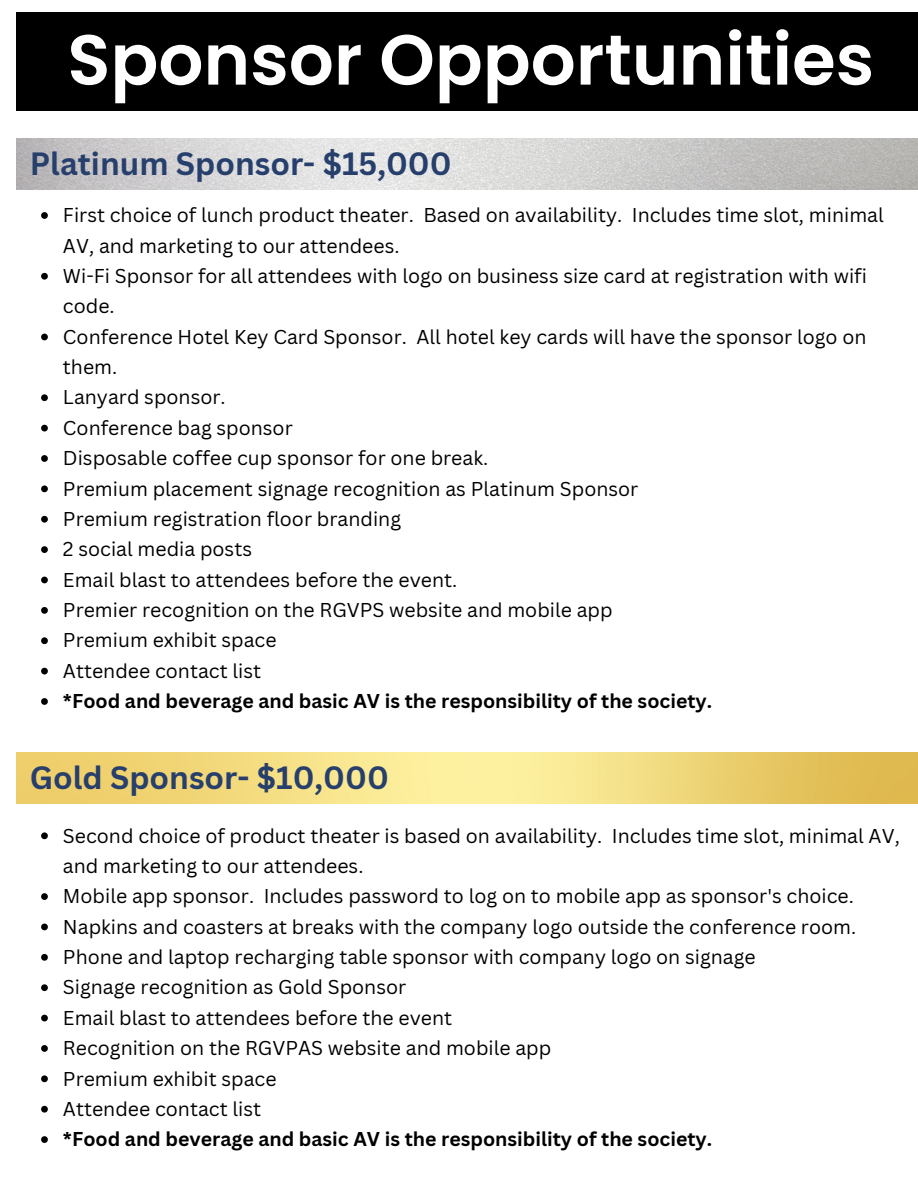
<style>
.page{position:relative;width:918px;height:1188px;background:#fff}
.page>*{position:absolute;margin:0;border:0;box-sizing:border-box;transform-origin:0 0}
.t1{font:600 70.65px "Poppins";color:#fff}
.t2{font:700 31.35px "Canva Sans";color:#273f6c}
.t3{font:19.5px/30.3px "Canva Sans";color:#000}
.t4{font:700 19.5px "Canva Sans";color:#000}
</style>
<div class="page">
<div style="left:17px;top:12px;width:901px;height:99px;background:#000"></div>
<img style="left:17px;top:139px;width:901px;height:50px">
<svg style="left:41px;top:212px;width:7px;height:7px"></svg>
<svg style="left:41px;top:273px;width:7px;height:7px"></svg>
<svg style="left:41px;top:334px;width:7px;height:6px"></svg>
<svg style="left:41px;top:394px;width:7px;height:7px"></svg>
<svg style="left:41px;top:425px;width:7px;height:6px"></svg>
<svg style="left:41px;top:455px;width:7px;height:7px"></svg>
<svg style="left:41px;top:485px;width:7px;height:7px"></svg>
<svg style="left:41px;top:516px;width:7px;height:7px"></svg>
<svg style="left:41px;top:546px;width:7px;height:7px"></svg>
<svg style="left:41px;top:577px;width:7px;height:6px"></svg>
<svg style="left:41px;top:607px;width:7px;height:7px"></svg>
<svg style="left:41px;top:637px;width:7px;height:7px"></svg>
<svg style="left:41px;top:668px;width:7px;height:6px"></svg>
<svg style="left:41px;top:698px;width:7px;height:7px"></svg>
<img style="left:17px;top:753px;width:901px;height:50px">
<svg style="left:41px;top:832px;width:7px;height:7px"></svg>
<svg style="left:41px;top:893px;width:7px;height:7px"></svg>
<svg style="left:41px;top:924px;width:7px;height:6px"></svg>
<svg style="left:41px;top:954px;width:7px;height:7px"></svg>
<svg style="left:41px;top:984px;width:7px;height:7px"></svg>
<svg style="left:41px;top:1015px;width:7px;height:6px"></svg>
<svg style="left:41px;top:1045px;width:7px;height:7px"></svg>
<svg style="left:41px;top:1075px;width:7px;height:7px"></svg>
<svg style="left:41px;top:1106px;width:7px;height:7px"></svg>
<svg style="left:41px;top:1136px;width:7px;height:7px"></svg>
<p class="t1" style="left:67px;top:10px;width:808px">Sponsor Opportunities</p>
<p class="t2" style="left:30px;top:141px;width:423px">Platinum Sponsor- $15,000</p>
<p class="t3" style="left:63px;top:200px;width:822px">First choice of lunch product theater. Based on availability. Includes time slot, minimal<br>AV, and marketing to our attendees.</p>
<p class="t3" style="left:63px;top:260px;width:805px">Wi-Fi Sponsor for all attendees with logo on business size card at registration with wifi code.</p>
<p class="t3" style="left:63px;top:321px;width:805px">Conference Hotel Key Card Sponsor. All hotel key cards will have the sponsor logo on them.</p>
<p class="t3" style="left:63px;top:382px;width:164px">Lanyard sponsor.</p>
<p class="t3" style="left:63px;top:412px;width:231px">Conference bag sponsor</p>
<p class="t3" style="left:63px;top:443px;width:427px">Disposable coffee cup sponsor for one break.</p>
<p class="t3" style="left:63px;top:473px;width:577px">Premium placement signage recognition as Platinum Sponsor</p>
<p class="t3" style="left:63px;top:503px;width:340px">Premium registration floor branding</p>
<p class="t3" style="left:63px;top:534px;width:191px">2 social media posts</p>
<p class="t3" style="left:63px;top:564px;width:396px">Email blast to attendees before the event.</p>
<p class="t3" style="left:63px;top:594px;width:551px">Premier recognition on the RGVPS website and mobile app</p>
<p class="t3" style="left:63px;top:625px;width:215px">Premium exhibit space</p>
<p class="t3" style="left:63px;top:655px;width:200px">Attendee contact list</p>
<p class="t4" style="left:63px;top:687px;width:651px">*Food and beverage and basic AV is the responsibility of the society.</p>
<p class="t2" style="left:30px;top:755px;width:361px">Gold Sponsor- $10,000</p>
<p class="t3" style="left:63px;top:820px;width:838px">Second choice of product theater is based on availability. Includes time slot, minimal AV, and marketing to our attendees.</p>
<p class="t3" style="left:63px;top:881px;width:792px">Mobile app sponsor. Includes password to log on to mobile app as sponsor's choice.</p>
<p class="t3" style="left:63px;top:911px;width:795px">Napkins and coasters at breaks with the company logo outside the conference room.</p>
<p class="t3" style="left:63px;top:941px;width:694px">Phone and laptop recharging table sponsor with company logo on signage</p>
<p class="t3" style="left:63px;top:972px;width:345px">Signage recognition as Gold Sponsor</p>
<p class="t3" style="left:63px;top:1002px;width:391px">Email blast to attendees before the event</p>
<p class="t3" style="left:63px;top:1032px;width:490px">Recognition on the RGVPAS website and mobile app</p>
<p class="t3" style="left:63px;top:1063px;width:215px">Premium exhibit space</p>
<p class="t3" style="left:63px;top:1093px;width:200px">Attendee contact list</p>
<p class="t4" style="left:63px;top:1126px;width:651px">*Food and beverage and basic AV is the responsibility of the society.</p>
</div>
